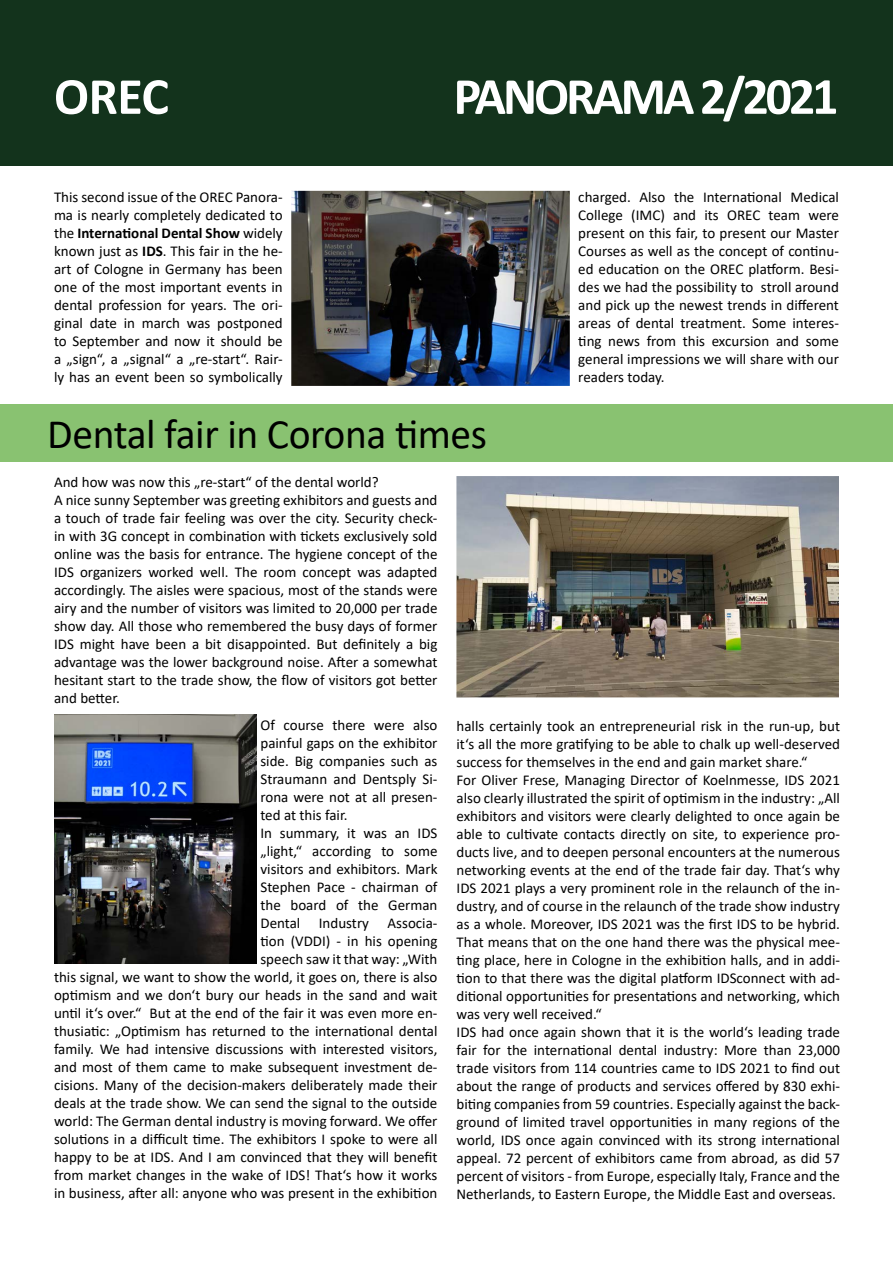
<style>
.page{position:relative;width:893px;height:1263px;background:#fff}
.page>*{position:absolute;margin:0;border:0;box-sizing:border-box;transform-origin:0 0}
.t1{font:700 52.5px "Calibri";letter-spacing:-.06em;color:#fff}
.t2{font:42px "Calibri";letter-spacing:-.01em;color:#000}
.t3{font:15px/18px "Calibri";color:#000;text-align:justify}
.s1{font-weight:700}
</style>
<div class="page">
<div style="left:0;top:0;width:893px;height:166px;background:#13331c"></div>
<img style="left:291px;top:191px;width:279px;height:195px">
<div style="left:0;top:404px;width:893px;height:57px;background:#89c271"></div>
<img style="left:54px;top:714px;width:202px;height:249px">
<img style="left:456px;top:476px;width:383px;height:221px">
<h1 class="t1" style="left:54px;top:59px;width:116px">OREC</h1>
<h1 class="t1" style="left:453px;top:59px;width:386px">PANORAMA 2/2021</h1>
<p class="t3" style="left:54px;top:188px;width:230px">This second issue of the OREC Panora&shy;ma is nearly completely dedicated to the <span class="s1">International Dental Show</span> widely known just as <span class="s1">IDS</span>. This fair in the he&shy;art of Cologne in Germany has been one of the most important events in dental profession for years. The ori&shy;ginal date in march was postponed to September and now it should be a „sign“, a „signal“ a „re-start“. Rair&shy;ly has an event been so symbolically</p>
<h2 class="t2" style="left:47px;top:405px;width:441px">Dental fair in Corona times</h2>
<p class="t3" style="left:578px;top:188px;width:262px">charged. Also the International Medical College (IMC) and its OREC team were present on this fair, to present our Master Courses as well as the concept of continu&shy;ed education on the OREC platform. Besi&shy;des we had the possibility to stroll around and pick up the newest trends in different areas of dental treatment. Some interes&shy;ting news from this excursion and some general impressions we will share with our readers today.</p>
<p class="t3" style="left:54px;top:473px;width:385px;text-align:left">And how was now this „re-start“ of the dental world?<br>A nice sunny September was greeting exhibitors and guests and a touch of trade fair feeling was over the city. Security check&shy;in with 3G concept in combination with tickets exclusively sold online was the basis for entrance. The hygiene concept of the IDS organizers worked well. The room concept was adapted accordingly. The aisles were spacious, most of the stands were airy and the number of visitors was limited to 20,000 per trade show day. All those who remembered the busy days of former IDS might have been a bit disappointed. But definitely a big advantage was the lower background noise. After a somewhat hesitant start to the trade show, the flow of visitors got better and better.</p>
<p class="t3" style="left:260px;top:716px;width:179px">Of course there were also</p>
<p class="t3" style="left:260px;top:734px;width:179px">painful gaps on the exhibitor</p>
<p class="t3" style="left:260px;top:752px;width:179px">side. Big companies such as</p>
<p class="t3" style="left:260px;top:770px;width:179px">Straumann and Dentsply Si-</p>
<p class="t3" style="left:260px;top:788px;width:179px">rona were not at all presen-</p>
<p class="t3" style="left:260px;top:806px;width:89px">ted at this fair.</p>
<p class="t3" style="left:260px;top:824px;width:179px">In summary, it was an IDS</p>
<p class="t3" style="left:260px;top:842px;width:179px">„light,“ according to some</p>
<p class="t3" style="left:260px;top:860px;width:179px">visitors and exhibitors. Mark</p>
<p class="t3" style="left:260px;top:878px;width:179px">Stephen Pace - chairman of</p>
<p class="t3" style="left:260px;top:896px;width:179px">the board of the German</p>
<p class="t3" style="left:260px;top:914px;width:179px">Dental Industry Associa-</p>
<p class="t3" style="left:260px;top:932px;width:179px">tion (VDDI) - in his opening</p>
<p class="t3" style="left:260px;top:950px;width:179px">speech saw it that way: „With</p>
<p class="t3" style="left:54px;top:968px;width:385px">this signal, we want to show the world, it goes on, there is also</p>
<p class="t3" style="left:54px;top:986px;width:385px">optimism and we don‘t bury our heads in the sand and wait</p>
<p class="t3" style="left:54px;top:1004px;width:385px">until it‘s over.“ But at the end of the fair it was even more en-</p>
<p class="t3" style="left:54px;top:1022px;width:385px">thusiatic: „Optimism has returned to the international dental</p>
<p class="t3" style="left:54px;top:1040px;width:385px">family. We had intensive discussions with interested visitors,</p>
<p class="t3" style="left:54px;top:1058px;width:385px">and most of them came to make subsequent investment de-</p>
<p class="t3" style="left:54px;top:1076px;width:385px">cisions. Many of the decision-makers deliberately made their</p>
<p class="t3" style="left:54px;top:1094px;width:385px">deals at the trade show. We can send the signal to the outside</p>
<p class="t3" style="left:54px;top:1112px;width:385px">world: The German dental industry is moving forward. We offer</p>
<p class="t3" style="left:54px;top:1130px;width:385px">solutions in a difficult time. The exhibitors I spoke to were all</p>
<p class="t3" style="left:54px;top:1148px;width:385px">happy to be at IDS. And I am convinced that they will benefit</p>
<p class="t3" style="left:54px;top:1166px;width:385px">from market changes in the wake of IDS! That‘s how it works</p>
<p class="t3" style="left:54px;top:1184px;width:385px">in business, after all: anyone who was present in the exhibition</p>
<p class="t3" style="left:457px;top:716px;width:385px;text-align:left">halls certainly took an entrepreneurial risk in the run-up, but it‘s all the more gratifying to be able to chalk up well-deserved success for themselves in the end and gain market share.“<br>For Oliver Frese, Managing Director of Koelnmesse, IDS 2021 also clearly illustrated the spirit of optimism in the industry: „All exhibitors and visitors were clearly delighted to once again be able to cultivate contacts directly on site, to experience pro&shy;ducts live, and to deepen personal encounters at the numerous networking events at the end of the trade fair day. That‘s why IDS 2021 plays a very prominent role in the relaunch of the in&shy;dustry, and of course in the relaunch of the trade show industry as a whole. Moreover, IDS 2021 was the first IDS to be hybrid.<br>That means that on the one hand there was the physical mee&shy;ting place, here in Cologne in the exhibition halls, and in addi&shy;tion to that there was the digital platform IDSconnect with ad&shy;ditional opportunities for presentations and networking, which was very well received.“<br>IDS had once again shown that it is the world‘s leading trade fair for the international dental industry: More than 23,000 trade visitors from 114 countries came to IDS 2021 to find out about the range of products and services offered by 830 exhi&shy;biting companies from 59 countries. Especially against the back&shy;ground of limited travel opportunities in many regions of the world, IDS once again convinced with its strong international appeal. 72 percent of exhibitors came from abroad, as did 57 percent of visitors - from Europe, especially Italy, France and the Netherlands, to Eastern Europe, the Middle East and overseas.</p>
</div>
